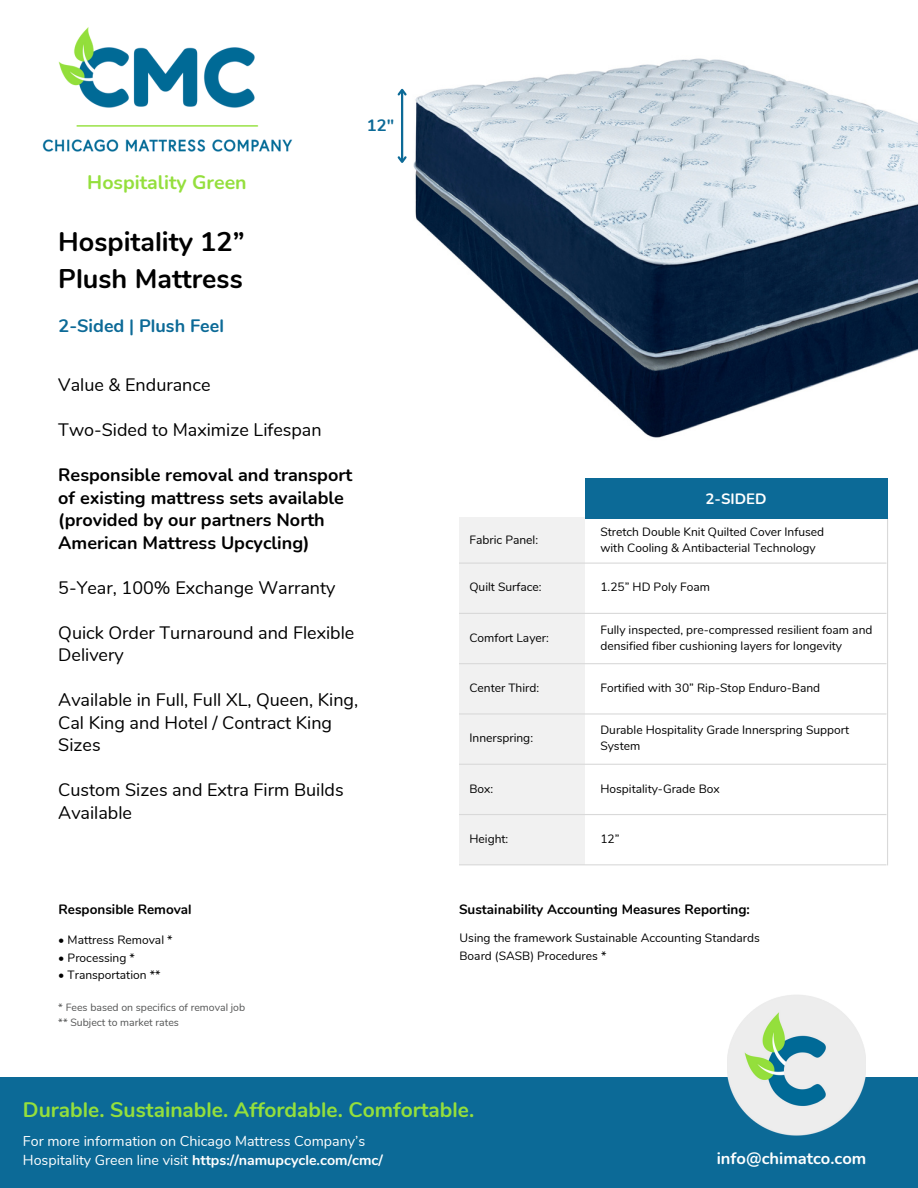
<style>
.page{position:relative;width:918px;height:1188px;background:#fff}
.page>*{position:absolute;margin:0;border:0;box-sizing:border-box;transform-origin:0 0}
.t1{font:700 27px/37.2px "Nunito";color:#000}
.t2{font:700 21px "Nunito";color:#94df3c}
.t3{font:700 19.5px "Nunito";color:#94df3c}
.t4{font:18px/22.5px "Nunito";color:#000}
.t5{font:700 18px/22.5px "Nunito";color:#000}
.t6{font:700 18px "Nunito";color:#0c6a97}
.t7{font:700 16.5px "Nunito";color:#fff}
.t8{font:700 16.5px "Nunito";color:#0c6a97}
.t9{font:700 15px "Nunito";color:#fff}
.t10{font:14.25px/19.2px "Nunito";color:#fff}
.t11{font:700 13.5px "Nunito";color:#000}
.t12{font:12px/16px "Nunito";color:#000}
.t13{font:10.5px/15.8px "Nunito";color:#535454}
.s1{font-weight:700}
</style>
<div class="page">
<img style="left:403px;top:58px;width:515px;height:461px">
<div style="left:459px;top:518px;width:126px;height:347px;background:#f1f1f1"></div>
<hr style="left:887px;top:518px;width:1px;height:347px;background:#d9d9d9">
<div style="left:586px;top:478px;width:302px;height:40px;background:#0c6a97"></div>
<img style="left:42px;top:27px;width:251px;height:125px">
<div style="left:0;top:1077px;width:918px;height:111px;background:#0c6a97"></div>
<img style="left:728px;top:995px;width:138px;height:141px">
<hr style="left:459px;top:814px;width:428px;height:1px;background:#d9d9d9">
<hr style="left:401px;top:90px;width:2px;height:72px;background:#0c6a97">
<svg style="left:397px;top:154px;width:12px;height:12px"></svg>
<svg style="left:397px;top:86px;width:12px;height:12px"></svg>
<hr style="left:459px;top:563px;width:428px;height:1px;background:#d9d9d9">
<hr style="left:459px;top:613px;width:428px;height:1px;background:#d9d9d9">
<hr style="left:459px;top:663px;width:428px;height:1px;background:#d9d9d9">
<hr style="left:459px;top:713px;width:428px;height:2px;background:#d9d9d9">
<hr style="left:459px;top:764px;width:428px;height:1px;background:#d9d9d9">
<hr style="left:459px;top:864px;width:428px;height:1px;background:#d9d9d9">
<h3 class="t8" style="left:367px;top:114px;width:29px">12"</h3>
<h3 class="t3" style="left:87px;top:170px;width:161px">Hospitality Green</h3>
<h1 class="t1" style="left:58px;top:223px;width:188px">Hospitality 12”<br>Plush Mattress</h1>
<h3 class="t6" style="left:59px;top:313px;width:167px">2-Sided | Plush Feel</h3>
<h3 class="t4" style="left:58px;top:374px;width:154px">Value &amp; Endurance</h3>
<h3 class="t4" style="left:58px;top:419px;width:265px">Two-Sided to Maximize Lifespan</h3>
<h3 class="t5" style="left:58px;top:464px;width:296px">Responsible removal and transport of existing mattress sets available (provided by our partners North American Mattress Upcycling)</h3>
<h3 class="t4" style="left:58px;top:577px;width:279px">5-Year, 100% Exchange Warranty</h3>
<h3 class="t4" style="left:58px;top:622px;width:298px">Quick Order Turnaround and Flexible<br>Delivery</h3>
<h3 class="t4" style="left:58px;top:689px;width:301px">Available in Full, Full XL, Queen, King,<br>Cal King and Hotel / Contract King<br>Sizes</h3>
<h3 class="t4" style="left:58px;top:779px;width:287px">Custom Sizes and Extra Firm Builds<br>Available</h3>
<p class="t12" style="left:469px;top:532px;width:70px">Fabric Panel:</p>
<p class="t12" style="left:469px;top:579px;width:74px">Quilt Surface:</p>
<p class="t12" style="left:469px;top:630px;width:81px">Comfort Layer:</p>
<p class="t12" style="left:469px;top:680px;width:71px">Center Third:</p>
<p class="t12" style="left:469px;top:730px;width:65px">Innerspring:</p>
<p class="t12" style="left:469px;top:781px;width:25px">Box:</p>
<p class="t12" style="left:469px;top:831px;width:40px">Height:</p>
<p class="t9" style="left:706px;top:489px;width:62px">2-SIDED</p>
<p class="t12" style="left:600px;top:524px;width:225px">Stretch Double Knit Quilted Cover Infused with Cooling &amp; Antibacterial Technology</p>
<p class="t12" style="left:600px;top:579px;width:111px">1.25” HD Poly Foam</p>
<p class="t12" style="left:600px;top:622px;width:274px">Fully inspected, pre-compressed resilient foam and densified fiber cushioning layers for longevity</p>
<p class="t12" style="left:600px;top:680px;width:221px">Fortified with 30” Rip-Stop Enduro-Band</p>
<p class="t12" style="left:600px;top:722px;width:250px">Durable Hospitality Grade Innerspring Support<br>System</p>
<p class="t12" style="left:600px;top:781px;width:121px">Hospitality-Grade Box</p>
<p class="t12" style="left:600px;top:831px;width:21px">12”</p>
<p class="t11" style="left:59px;top:900px;width:135px">Responsible Removal</p>
<p class="t11" style="left:459px;top:900px;width:292px">Sustainability Accounting Measures Reporting:</p>
<p class="t12" style="left:58px;top:932px;width:116px">• Mattress Removal *</p>
<p class="t12" style="left:58px;top:950px;width:78px">• Processing *</p>
<p class="t12" style="left:58px;top:967px;width:104px">• Transportation **</p>
<p class="t13" style="left:58px;top:999px;width:188px">* Fees based on specifics of removal job ** Subject to market rates</p>
<p class="t12" style="left:460px;top:929px;width:302px;line-height:18px">Using the framework Sustainable Accounting Standards<br>Board (SASB) Procedures *</p>
<h2 class="t2" style="left:23px;top:1096px;width:453px">Durable. Sustainable. Affordable. Comfortable.</h2>
<p class="t10" style="left:23px;top:1131px;width:362px">For more information on Chicago Mattress Company’s<br>Hospitality Green line visit <span class="s1">https://namupcycle.com/cmc/</span></p>
<h3 class="t7" style="left:717px;top:1147px;width:151px">info@chimatco.com</h3>
</div>
